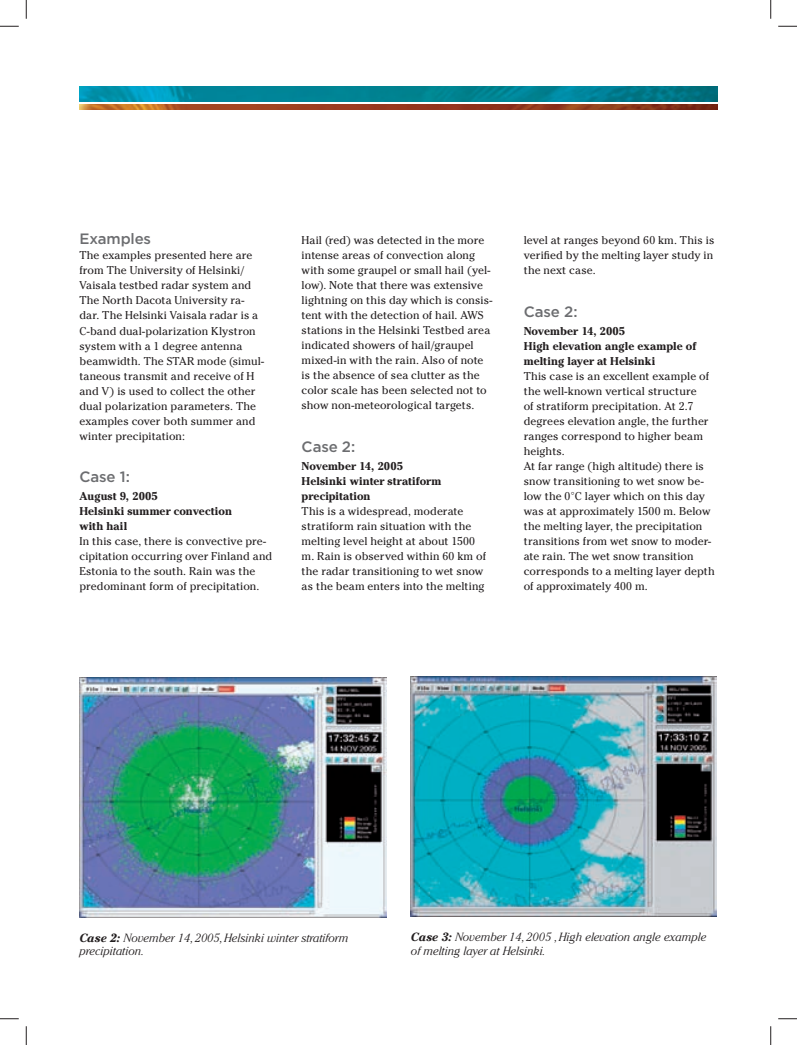
<style>
.page{position:relative;width:797px;height:1045px;background:#fff}
.page>*{position:absolute;margin:0;border:0;box-sizing:border-box;transform-origin:0 0}
.t1{font:500 15px "Gotham";letter-spacing:-.005em;color:#6c6d70}
.t2{font:italic 300 11.88px/13.1px "Cheltenham Std";color:#231f20}
.t3{font:11.25px/15px "Cheltenham Std";letter-spacing:.005em;color:#231f20}
.t4{font:700 11.25px/15px "Cheltenham Std";letter-spacing:.005em;color:#231f20}
.s1{font-weight:700}
</style>
<div class="page">
<img style="left:79px;top:86px;width:638px;height:16px">
<img style="left:79px;top:104px;width:638px;height:5px">
<img style="left:79px;top:677px;width:307px;height:240px">
<img style="left:411px;top:676px;width:306px;height:240px">
<svg style="left:0;top:25px;width:19px;height:2px"></svg>
<svg style="left:778px;top:25px;width:19px;height:2px"></svg>
<svg style="left:0;top:1018px;width:19px;height:1px"></svg>
<svg style="left:778px;top:1018px;width:19px;height:1px"></svg>
<svg style="left:25px;top:0;width:2px;height:19px"></svg>
<svg style="left:25px;top:1026px;width:2px;height:19px"></svg>
<svg style="left:770px;top:0;width:1px;height:19px"></svg>
<svg style="left:770px;top:1026px;width:1px;height:19px"></svg>
<h1 class="t1" style="left:79px;top:233px;width:73px">Examples</h1>
<p class="t3" style="left:79px;top:249px;width:186px">The examples presented here are from The University of Helsinki/<br>Vaisala testbed radar system and<br>The North Dacota University ra&shy;dar. The Helsinki Vaisala radar is a<br>C-band dual-polarization Klystron system with a 1 degree antenna beamwidth. The STAR mode (simul&shy;taneous transmit and receive of H and V) is used to collect the other dual polarization parameters. The examples cover both summer and winter precipitation:</p>
<h1 class="t1" style="left:79px;top:471px;width:52px">Case 1:</h1>
<p class="t4" style="left:79px;top:489px;width:154px">August 9, 2005<br>Helsinki summer convection with hail</p>
<p class="t3" style="left:79px;top:534px;width:194px">In this case, there is convective pre&shy;cipitation occurring over Finland and Estonia to the south. Rain was the predominant form of precipitation.</p>
<p class="t3" style="left:301px;top:234px;width:192px">Hail (red) was detected in the more intense areas of convection along with some graupel or small hail (yel&shy;low). Note that there was extensive lightning on this day which is consis&shy;tent with the detection of hail. AWS stations in the Helsinki Testbed area indicated showers of hail/graupel mixed-in with the rain. Also of note is the absence of sea clutter as the color scale has been selected not to show non-meteorological targets.</p>
<h1 class="t1" style="left:301px;top:441px;width:55px">Case 2:</h1>
<p class="t4" style="left:301px;top:459px;width:141px">November 14, 2005<br>Helsinki winter stratiform precipitation</p>
<p class="t3" style="left:301px;top:504px;width:186px">This is a widespread, moderate stratiform rain situation with the melting level height at about 1500 m. Rain is observed within 60 km of the radar transitioning to wet snow as the beam enters into the melting</p>
<p class="t3" style="left:523px;top:234px;width:192px;text-align:justify">level at ranges beyond 60 km. This is verified by the melting layer study in the next case.</p>
<h1 class="t1" style="left:523px;top:306px;width:55px">Case 2:</h1>
<p class="t4" style="left:523px;top:324px;width:174px">November 14, 2005<br>High elevation angle example of melting layer at Helsinki</p>
<p class="t3" style="left:523px;top:369px;width:193px">This case is an excellent example of the well-known vertical structure<br>of stratiform precipitation. At 2.7 degrees elevation angle, the further ranges correspond to higher beam heights.<br>At far range (high altitude) there is snow transitioning to wet snow be&shy;low the 0°C layer which on this day was at approximately 1500 m. Below the melting layer, the precipitation transitions from wet snow to moder&shy;ate rain. The wet snow transition corresponds to a melting layer depth of approximately 400 m.</p>
<p class="t2" style="left:79px;top:932px;width:270px"><span class="s1">Case 2:</span> November 14, 2005, Helsinki winter stratiform precipitation.</p>
<p class="t2" style="left:411px;top:931px;width:297px"><span class="s1">Case 3:</span> November 14, 2005 , High elevation angle example of melting layer at Helsinki.</p>
</div>
